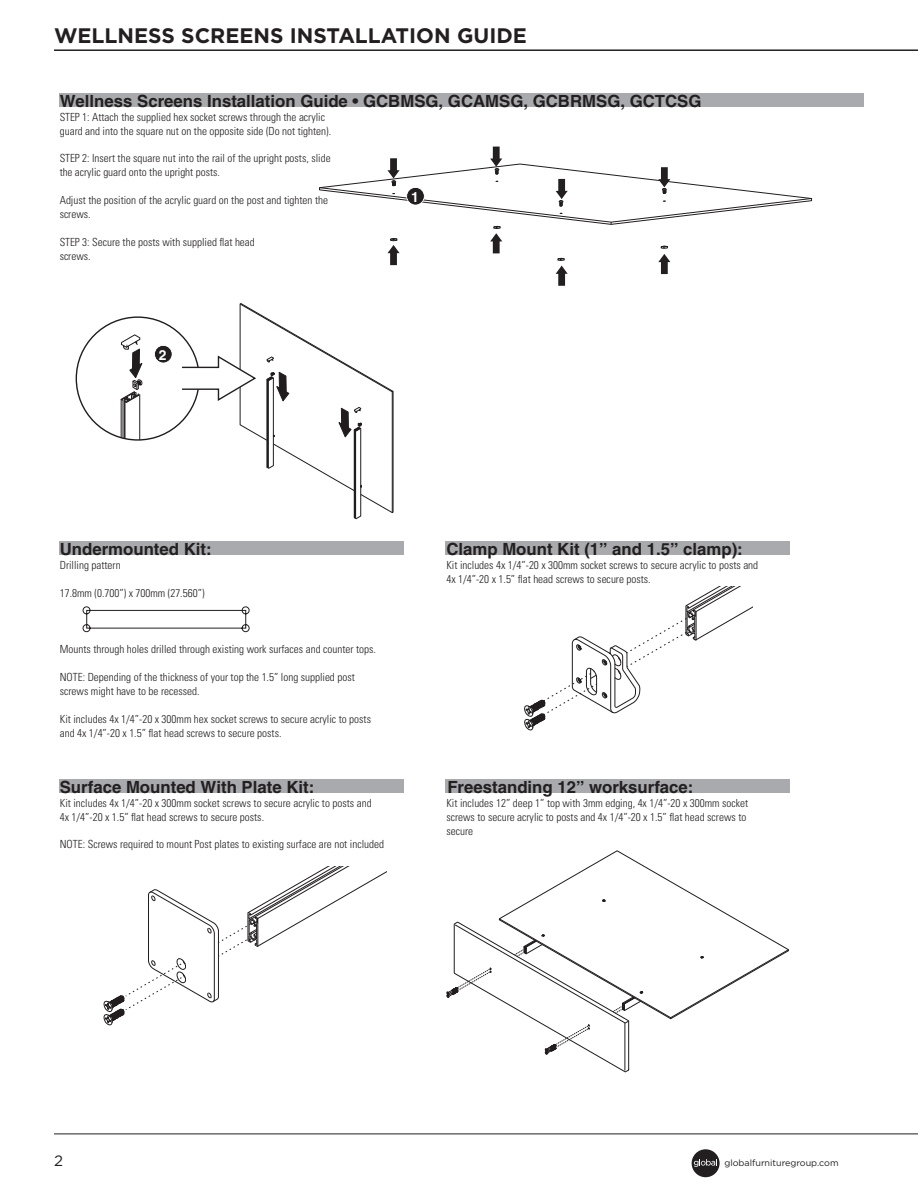
<style>
.page{position:relative;width:918px;height:1188px;background:#fff}
.page>*{position:absolute;margin:0;border:0;box-sizing:border-box;transform-origin:0 0}
.t1{font:700 21px "Gotham";color:#231f20}
.t2{font:700 16.8px "Helvetica";color:#231f20}
.t3{font:15px "Gotham";color:#231f20}
.t4{font:700 13.95px "Helvetica";color:#fff}
.t5{font:300 condensed 11.25px/14px "Univers LT Std";color:#231f20}
.t6{font:9px "Gotham";color:#231f20}
</style>
<div class="page">
<hr style="left:54px;top:1134px;width:864px;height:1px;background:#231f20">
<hr style="left:54px;top:49px;width:864px;height:2px;background:#231f20">
<div style="left:692px;top:1149px;width:28px;height:28px;background:#231f20;border-radius:50%"></div>
<svg style="left:694px;top:1159px;width:23px;height:8px"></svg>
<div style="left:60px;top:93px;width:804px;height:14px;background:#a8aaad"></div>
<div style="left:60px;top:541px;width:344px;height:14px;background:#a8aaad"></div>
<div style="left:60px;top:779px;width:344px;height:14px;background:#a8aaad"></div>
<div style="left:445px;top:541px;width:345px;height:14px;background:#a8aaad"></div>
<div style="left:445px;top:779px;width:345px;height:14px;background:#a8aaad"></div>
<svg style="left:104px;top:866px;width:283px;height:160px"></svg>
<svg style="left:524px;top:587px;width:228px;height:144px"></svg>
<svg style="left:83px;top:607px;width:166px;height:25px"></svg>
<svg style="left:499px;top:851px;width:237px;height:68px"></svg>
<svg style="left:447px;top:919px;width:342px;height:153px"></svg>
<svg style="left:319px;top:147px;width:493px;height:139px"></svg>
<svg style="left:76px;top:303px;width:317px;height:216px"></svg>
<div style="left:406px;top:187px;width:19px;height:18px;border:1px solid #fff;border-radius:50%"></div>
<div style="left:407px;top:188px;width:17px;height:16px;background:#231f20;border-radius:50%"></div>
<div style="left:154px;top:345px;width:18px;height:18px;border:1px solid #fff;border-radius:50%"></div>
<div style="left:155px;top:346px;width:17px;height:16px;background:#231f20;border-radius:50%"></div>
<h1 class="t1" style="left:54px;top:21px;width:474px">WELLNESS SCREENS INSTALLATION GUIDE</h1>
<p class="t2" style="left:60px;top:91px;width:643px">Wellness Screens Installation Guide • GCBMSG, GCAMSG, GCBRMSG, GCTCSG</p>
<p class="t5" style="left:60px;top:110px;width:273px">STEP 1: Attach the supplied hex socket screws through the acrylic guard and into the square nut on the opposite side (Do not tighten).</p>
<p class="t5" style="left:60px;top:152px;width:272px">STEP 2: Insert the square nut into the rail of the upright posts, slide the acrylic guard onto the upright posts.</p>
<p class="t5" style="left:60px;top:193px;width:270px">Adjust the position of the acrylic guard on the post and tighten the screws.</p>
<p class="t5" style="left:60px;top:235px;width:197px">STEP 3: Secure the posts with supplied flat head screws.</p>
<p class="t4" style="left:159px;top:346px;width:9px">2</p>
<p class="t4" style="left:411px;top:188px;width:9px">1</p>
<p class="t2" style="left:60px;top:539px;width:153px">Undermounted Kit:</p>
<p class="t5" style="left:60px;top:558px;width:62px">Drilling pattern</p>
<p class="t5" style="left:60px;top:586px;width:146px">17.8mm (0.700”) x 700mm (27.560”)</p>
<p class="t5" style="left:60px;top:642px;width:318px">Mounts through holes drilled through existing work surfaces and counter tops.</p>
<p class="t5" style="left:60px;top:670px;width:297px">NOTE: Depending of the thickness of your top the 1.5” long supplied post screws might have to be recessed.</p>
<p class="t5" style="left:60px;top:712px;width:313px">Kit includes 4x 1/4”-20 x 300mm hex socket screws to secure acrylic to posts and 4x 1/4”-20 x 1.5” flat head screws to secure posts.</p>
<p class="t2" style="left:446px;top:539px;width:298px">Clamp Mount Kit (1” and 1.5” clamp):</p>
<p class="t5" style="left:446px;top:558px;width:313px">Kit includes 4x 1/4”-20 x 300mm socket screws to secure acrylic to posts and<br>4x 1/4”-20 x 1.5” flat head screws to secure posts.</p>
<p class="t2" style="left:60px;top:776px;width:256px">Surface Mounted With Plate Kit:</p>
<p class="t2" style="left:447px;top:776px;width:248px">Freestanding 12” worksurface:</p>
<p class="t5" style="left:60px;top:796px;width:313px">Kit includes 4x 1/4”-20 x 300mm socket screws to secure acrylic to posts and<br>4x 1/4”-20 x 1.5” flat head screws to secure posts.</p>
<p class="t5" style="left:60px;top:838px;width:326px">NOTE: Screws required to mount Post plates to existing surface are not included</p>
<p class="t5" style="left:446px;top:796px;width:303px">Kit includes 12” deep 1” top with 3mm edging, 4x 1/4”-20 x 300mm socket screws to secure acrylic to posts and 4x 1/4”-20 x 1.5” flat head screws to secure</p>
<h3 class="t3" style="left:54px;top:1151px;width:10px">2</h3>
<p class="t6" style="left:724px;top:1157px;width:116px">globalfurnituregroup.com</p>
</div>
